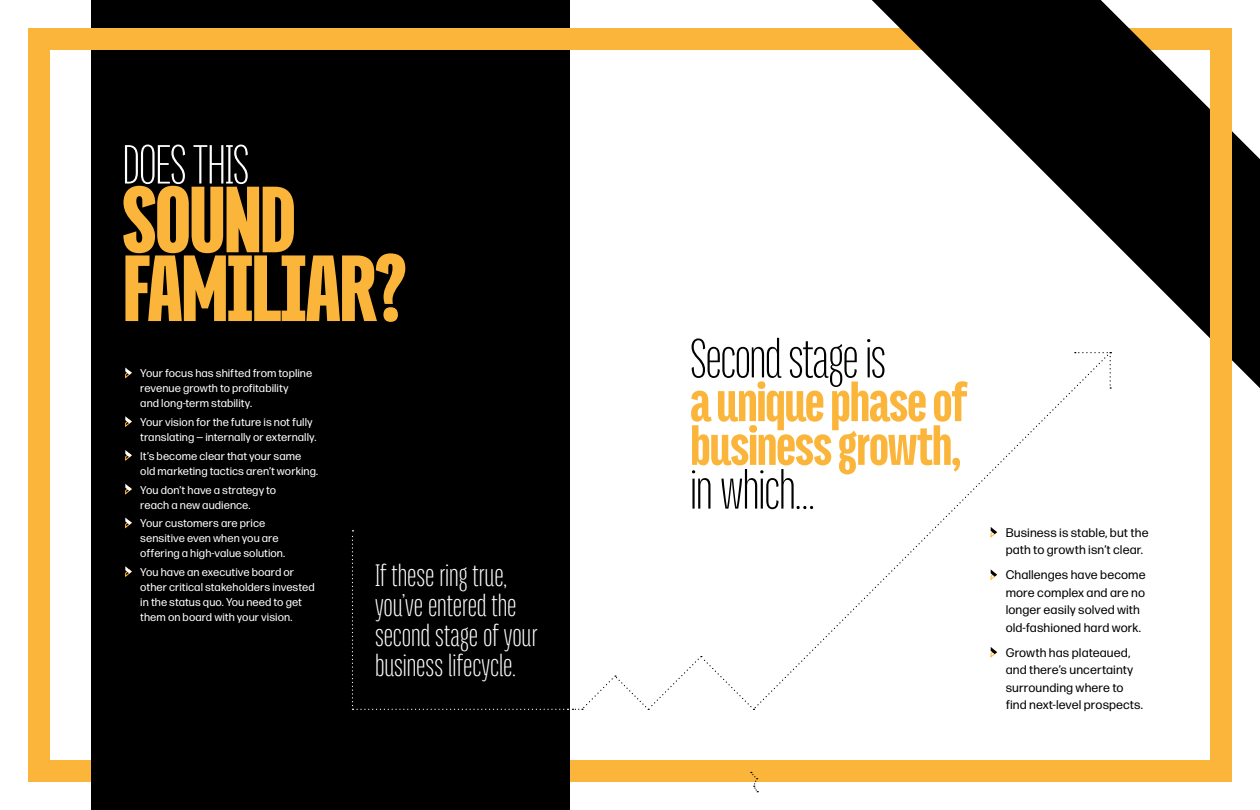
<style>
.page{position:relative;width:1260px;height:810px;background:#fff}
.page>*{position:absolute;margin:0;border:0;box-sizing:border-box;transform-origin:0 0}
.t1{font:800 102.5px "Titular";letter-spacing:-.03em;color:#fcb53b}
.t2{font:900 60px/43.8px "Titular";letter-spacing:-.025em;color:#fcb53b}
.t3{font:60px "Titular";letter-spacing:-.025em;color:#000}
.t4{font:60px "Titular";letter-spacing:-.025em;color:#fff}
.t5{font:33.75px/30px "Titular";color:#fff}
.t6{font:12.5px/17.5px "Forma DJR Micro";letter-spacing:.01em;color:#000}
.t7{font:11.25px/15px "Forma DJR Micro";letter-spacing:.005em;color:#fff}
</style>
<div class="page">
<div style="left:28px;top:761px;width:1204px;height:21px;background:#fcb53b"></div>
<div style="left:92px;top:0;width:478px;height:810px;background:#000"></div>
<svg style="left:125px;top:368px;width:7px;height:10px"></svg>
<svg style="left:125px;top:416px;width:7px;height:11px"></svg>
<svg style="left:125px;top:450px;width:7px;height:11px"></svg>
<svg style="left:125px;top:484px;width:7px;height:11px"></svg>
<svg style="left:125px;top:518px;width:7px;height:10px"></svg>
<svg style="left:125px;top:566px;width:7px;height:11px"></svg>
<div style="left:28px;top:28px;width:602px;height:21px;background:#fcb53b"></div>
<div style="left:28px;top:28px;width:21px;height:754px;background:#fcb53b"></div>
<div style="left:630px;top:28px;width:602px;height:21px;background:#fcb53b"></div>
<svg style="left:755px;top:388px;width:320px;height:321px"></svg>
<svg style="left:352px;top:530px;width:403px;height:180px"></svg>
<svg style="left:872px;top:0;width:388px;height:388px"></svg>
<div style="left:1211px;top:28px;width:21px;height:754px;background:#fcb53b"></div>
<svg style="left:751px;top:772px;width:7px;height:21px"></svg>
<h2 class="t4" style="left:122px;top:136px;width:129px">DOES THIS</h2>
<h1 class="t1" style="left:122px;top:165px;width:176px">SOUND</h1>
<h1 class="t1" style="left:122px;top:234px;width:287px">FAMILIAR?</h1>
<p class="t7" style="left:140px;top:366px;width:174px">Your focus has shifted from topline revenue growth to profitability<br>and long‑term stability.</p>
<p class="t7" style="left:140px;top:414px;width:178px">Your vision for the future is not fully translating — internally or externally.</p>
<p class="t7" style="left:140px;top:448px;width:180px">It’s become clear that your same old marketing tactics aren’t working.</p>
<p class="t7" style="left:140px;top:482px;width:137px">You don’t have a strategy to reach a new audience.</p>
<p class="t7" style="left:140px;top:516px;width:146px">Your customers are price sensitive even when you are offering a high-value solution.</p>
<p class="t7" style="left:140px;top:564px;width:176px">You have an executive board or other critical stakeholders invested in the status quo. You need to get them on board with your vision.</p>
<h3 class="t5" style="left:375px;top:560px;width:164px">If these ring true, you’ve entered the second stage of your business lifecycle.</h3>
<h2 class="t3" style="left:690px;top:329px;width:198px">Second stageis</h2>
<h2 class="t2" style="left:690px;top:379px;width:279px">a unique phase of business growth,</h2>
<h2 class="t3" style="left:690px;top:461px;width:126px">in which…</h2>
<p class="t6" style="left:1006px;top:523px;width:144px">Business is stable, but the path to growth isn’t clear.</p>
<p class="t6" style="left:1006px;top:566px;width:141px">Challenges have become more complex and are no longer easily solved with old‑fashioned hard work.</p>
<p class="t6" style="left:1006px;top:643px;width:139px">Growth has plateaued, and there’s uncertainty surrounding where to find next-level prospects.</p>
</div>
